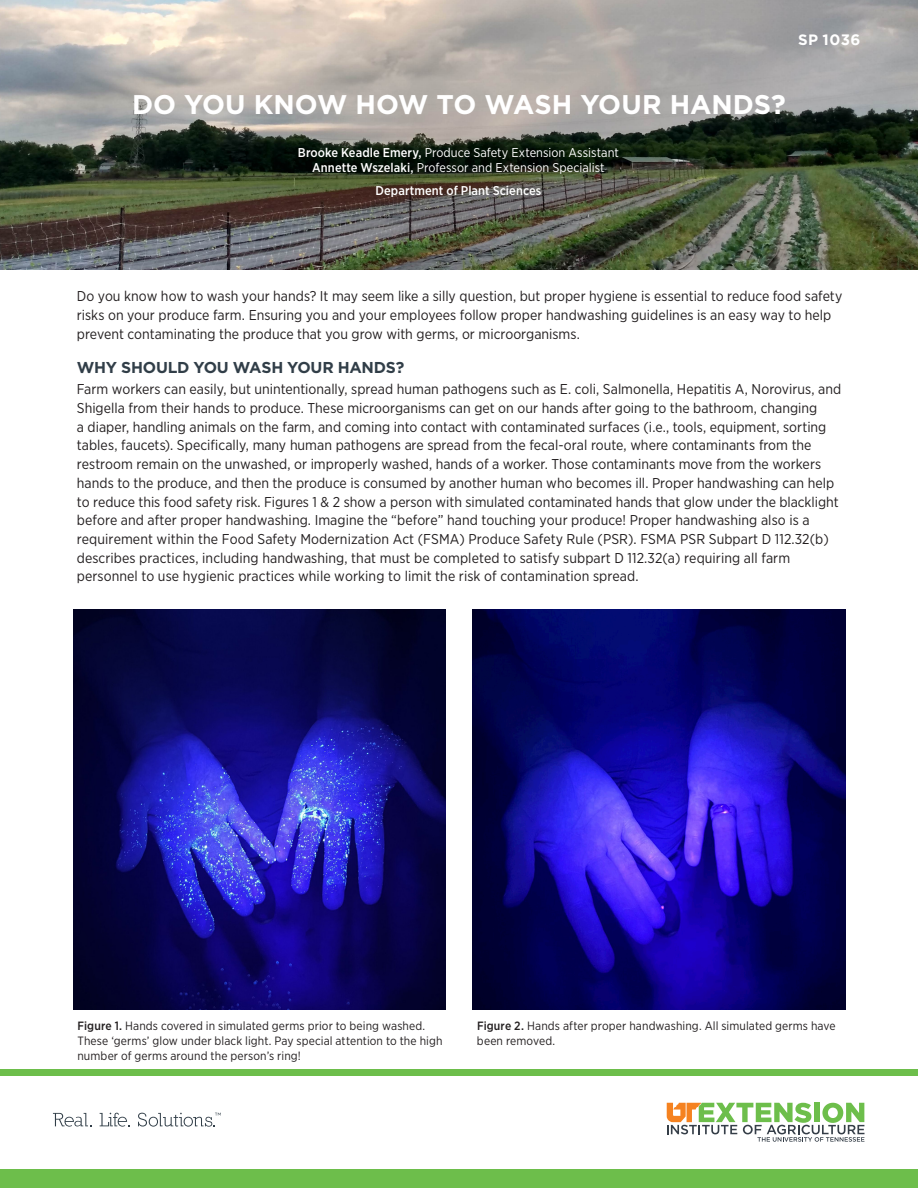
<style>
.page{position:relative;width:918px;height:1188px;background:#fff}
.page>*{position:absolute;margin:0;border:0;box-sizing:border-box;transform-origin:0 0}
.t1{font:700 27px "Gotham";color:#fff}
.Body_Text{font:700 15.75px "Gotham";letter-spacing:-.015em;color:#313e48}
.PB_Number{font:700 15px "Gotham";color:#fff}
.Body_Text-2{font:14.25px/18.8px "Gotham Narrow";letter-spacing:.005em;color:#231f20}
.t2{font:12.75px "Gotham Narrow";letter-spacing:.005em;color:#fff}
.t3{font:500 12.75px "Gotham Narrow";letter-spacing:.005em;color:#fff}
.Photo_Captions{font:12px/15px "Gotham Narrow";letter-spacing:.01em;color:#231f20}
.s1{font-style:inherit}
.s2{font-weight:500}
</style>
<div class="page">
<img style="left:0;top:1px;width:918px;height:268px">
<div style="left:0;top:1170px;width:918px;height:18px;background:#6dbe4b"></div>
<div style="left:0;top:1069px;width:918px;height:6px;background:#6dbe4b"></div>
<svg style="left:53px;top:1113px;width:38px;height:14px"></svg>
<svg style="left:100px;top:1113px;width:30px;height:14px"></svg>
<svg style="left:667px;top:1103px;width:197px;height:39px"></svg>
<svg style="left:138px;top:1113px;width:83px;height:14px"></svg>
<img style="left:73px;top:610px;width:373px;height:400px">
<img style="left:473px;top:610px;width:372px;height:400px">
<p class="PB_Number" style="left:798px;top:31px;width:64px"><span class="s1">SP</span> 1036</p>
<p class="t1" style="left:132px;top:87px;width:655px">DO YOU KNOW HOW TO WASH YOUR HANDS?</p>
<p class="t2" style="left:298px;top:145px;width:323px"><span class="s2">Brooke Keadle Emery,</span> Produce Safety Extension Assistant</p>
<p class="t2" style="left:312px;top:160px;width:294px"><span class="s2">Annette Wszelaki,</span> Professor and Extension Specialist</p>
<p class="t3" style="left:376px;top:182px;width:167px">Department of Plant Sciences</p>
<p class="Body_Text-2" style="left:77px;top:287px;width:767px">Do you know how to wash your hands? It may seem like a silly question, but proper hygiene is essential to reduce food safety risks on your produce farm. Ensuring you and your employees follow proper handwashing guidelines is an easy way to help prevent contaminating the produce that you grow with germs, or microorganisms.</p>
<p class="Body_Text" style="left:77px;top:357px;width:329px">WHY SHOULD YOU WASH YOUR HANDS?</p>
<p class="Body_Text-2" style="left:77px;top:379px;width:766px">Farm workers can easily, but unintentionally, spread human pathogens such as E. coli, Salmonella, Hepatitis A, Norovirus, and Shigella from their hands to produce. These microorganisms can get on our hands after going to the bathroom, changing<br>a diaper, handling animals on the farm, and coming into contact with contaminated surfaces (i.e., tools, equipment, sorting tables, faucets). Specifically, many human pathogens are spread from the fecal-oral route, where contaminants from the restroom remain on the unwashed, or improperly washed, hands of a worker. Those contaminants move from the workers hands to the produce, and then the produce is consumed by another human who becomes ill. Proper handwashing can help to reduce this food safety risk. Figures 1 &amp; 2 show a person with simulated contaminated hands that glow under the blacklight before and after proper handwashing. Imagine the “before” hand touching your produce! Proper handwashing also is a requirement within the Food Safety Modernization Act (FSMA) Produce Safety Rule (PSR). FSMA PSR Subpart D 112.32(b) describes practices, including handwashing, that must be completed to satisfy subpart D 112.32(a) requiring all farm personnel to use hygienic practices while working to limit the risk of contamination spread.</p>
<p class="Photo_Captions" style="left:77px;top:1018px;width:367px"><span class="s2">Figure 1.</span> Hands covered in simulated germs prior to being washed.<br>These ‘germs’ glow under black light. Pay special attention to the high number of germs around the person’s ring!</p>
<p class="Photo_Captions" style="left:477px;top:1018px;width:360px"><span class="s2">Figure 2.</span> Hands after proper handwashing. All simulated germs have been removed.</p>
</div>
